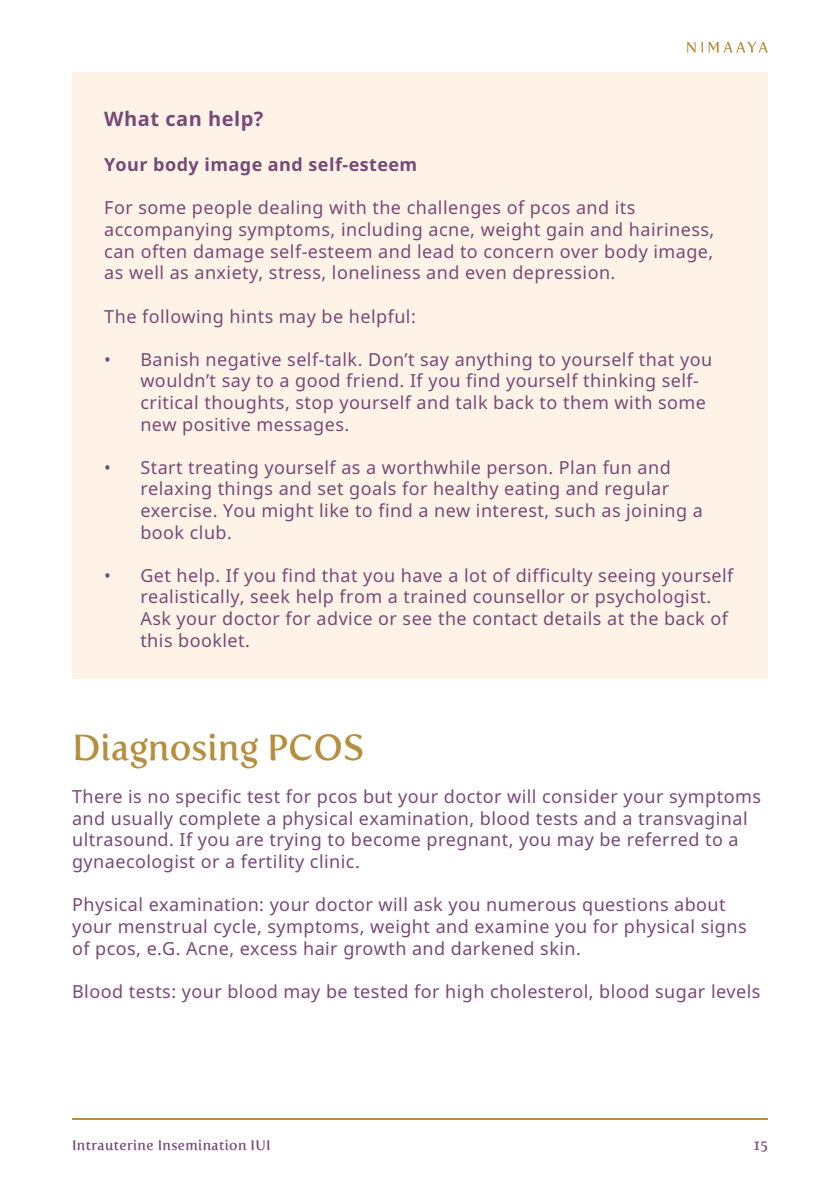
<style>
.page{position:relative;width:840px;height:1191px;background:#fff}
.page>*{position:absolute;margin:0;border:0;box-sizing:border-box;transform-origin:0 0}
.t1{font:36px "Fertigo Pro";color:#b58f3e}
.t2{font:700 20px "Noto Sans UI";letter-spacing:.025em;color:#774976}
.t3{font:18px/21.6px "Noto Sans UI";letter-spacing:.025em;color:#774976}
.t4{font:700 18px "Noto Sans UI";letter-spacing:.025em;color:#774976}
.t5{font:14px "Fertigo Pro";letter-spacing:.025em;color:#774976}
</style>
<div class="page">
<hr style="left:72px;top:1118px;width:695px;height:2px;background:#b58f3e">
<svg style="left:687px;top:42px;width:8px;height:11px"></svg>
<svg style="left:708px;top:42px;width:59px;height:11px"></svg>
<div style="left:72px;top:72px;width:695px;height:607px;background:#fff3e7"></div>
<p class="t2" style="left:104px;top:104px;width:160px">What can help?</p>
<p class="t4" style="left:104px;top:152px;width:314px">Your body image and self-esteem</p>
<p class="t3" style="left:104px;top:197px;width:611px">For some people dealing with the challenges of pcos and its accompanying symptoms, including acne, weight gain and hairiness, can often damage self-esteem and lead to concern over body image, as well as anxiety, stress, loneliness and even depression.</p>
<p class="t3" style="left:104px;top:305px;width:313px">The following hints may be helpful:</p>
<p class="t3" style="left:140px;top:348px;width:573px;text-indent:-36px">• Banish negative self-talk. Don’t say anything to yourself that you wouldn’t say to a good friend. If you find yourself thinking self&shy;critical thoughts, stop yourself and talk back to them with some new positive messages.</p>
<p class="t3" style="left:140px;top:456px;width:563px;text-indent:-36px">• Start treating yourself as a worthwhile person. Plan fun and relaxing things and set goals for healthy eating and regular exercise. You might like to find a new interest, such as joining a book club.</p>
<p class="t3" style="left:140px;top:564px;width:594px;text-indent:-36px">• Get help. If you find that you have a lot of difficulty seeing yourself realistically, seek help from a trained counsellor or psychologist.<br>Ask your doctor for advice or see the contact details at the back of this booklet.</p>
<h1 class="t1" style="left:72px;top:726px;width:293px">Diagnosing PCOS</h1>
<p class="t3" style="left:72px;top:785px;width:690px">There is no specific test for pcos but your doctor will consider your symptoms and usually complete a physical examination, blood tests and a transvaginal ultrasound. If you are trying to become pregnant, you may be referred to a gynaecologist or a fertility clinic.</p>
<p class="t3" style="left:72px;top:893px;width:675px">Physical examination: your doctor will ask you numerous questions about your menstrual cycle, symptoms, weight and examine you for physical signs of pcos, e.G. Acne, excess hair growth and darkened skin.</p>
<p class="t3" style="left:72px;top:980px;width:689px">Blood tests: your blood may be tested for high cholesterol, blood sugar levels</p>
<p class="t5" style="left:72px;top:1137px;width:200px">Intrauterine Insemination IUI</p>
<p class="t5" style="left:753px;top:1137px;width:16px">15</p>
</div>
